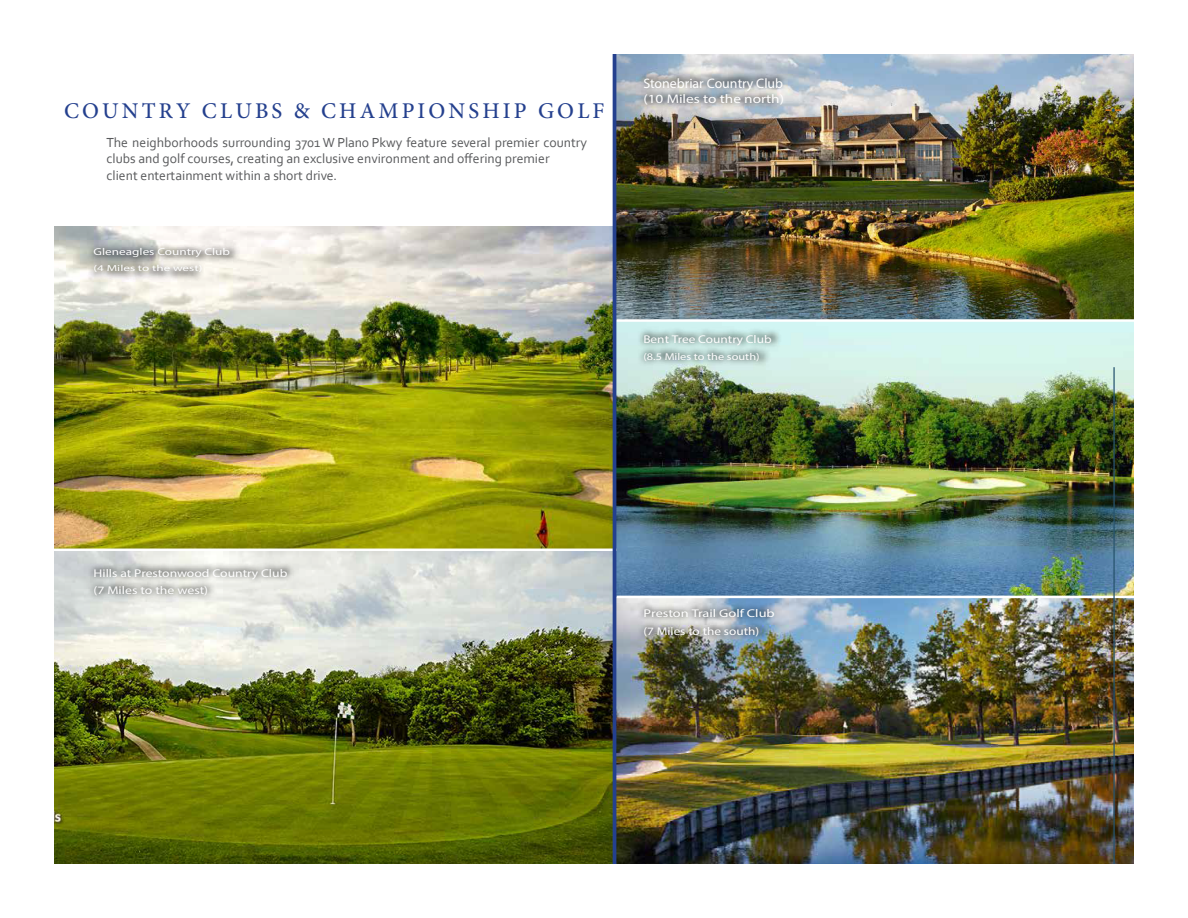
<style>
.page{position:relative;width:1188px;height:918px;background:#fff}
.page>*{position:absolute;margin:0;border:0;box-sizing:border-box;transform-origin:0 0}
.t1{font:500 22.5px "Minion Pro";letter-spacing:.14em;color:#24408e}
.t2{font:13.8px/17px "Corbel";color:#58595b}
.t3{font:italic 700 13.8px "Gotham";color:#fff}
.t4{font:italic 700 12.45px "Gotham";color:#fff;scale:1.22 1}
.t5{font:italic 700 11.25px/17.5px "Gotham";color:#fff;scale:1.21 1}
.t6{font:italic 700 11.25px/18.3px "Gotham";color:#fff;scale:1.27 1}
.t7{font:italic 700 11.25px "Gotham";color:#fff;scale:1.18 1}
.t8{font:italic 700 10.05px "Gotham";color:#fff;scale:1.32 1}
.t9{font:italic 700 10.05px "Gotham";color:#fff;scale:1.23 1}
.t10{font:italic 700 8.7px "Gotham";color:#fff;scale:1.49 1}
</style>
<div class="page">
<img style="left:54px;top:227px;width:559px;height:637px">
<img style="left:616px;top:54px;width:518px;height:810px">
<hr style="left:616px;top:319px;width:518px;height:3px;background:#fff">
<hr style="left:616px;top:596px;width:518px;height:2px;background:#fff">
<hr style="left:54px;top:549px;width:562px;height:2px;background:#fff">
<hr style="left:613px;top:54px;width:3px;height:810px;background:#24408e">
<svg style="left:88px;top:242px;width:152px;height:40px"></svg>
<svg style="left:87px;top:562px;width:208px;height:40px"></svg>
<svg style="left:637px;top:328px;width:145px;height:40px"></svg>
<img style="left:637px;top:602px;width:140px;height:40px">
<svg style="left:638px;top:70px;width:149px;height:40px"></svg>
<svg style="left:1105px;top:108px;width:16px;height:4px"></svg>
<hr style="left:1113px;top:367px;width:2px;height:497px;background:#27546e">
<p class="t1" style="left:64px;top:95px;width:542px">COUNTRY CLUBS &amp; CHAMPIONSHIP GOLF</p>
<p class="t2" style="left:106px;top:133px;width:482px">The neighborhoods surrounding 3701 W Plano Pkwy feature several premier country clubs and golf courses, creating an exclusive environment and offering premier<br>client entertainment within a short drive.</p>
<p class="t8" style="left:94px;top:246px;width:105px">Gleneagles Country Club</p>
<p class="t10" style="left:94px;top:262px;width:75px">(4 Miles to the west)</p>
<p class="t3" style="left:643px;top:75px;width:141px">Stonebriar Country Club</p>
<p class="t4" style="left:643px;top:91px;width:117px">(10 Miles to the north)</p>
<p class="t7" style="left:643px;top:332px;width:110px">Bent Tree Country Club</p>
<p class="t9" style="left:643px;top:351px;width:96px">(8.5 Miles to the south)</p>
<p class="t5" style="left:94px;top:564px;width:162px">Hills at Prestonwood Country Club (7 Miles to the west)</p>
<p class="t6" style="left:643px;top:603px;width:105px">Preston Trail Golf Club (7 Miles to the south)</p>
</div>
